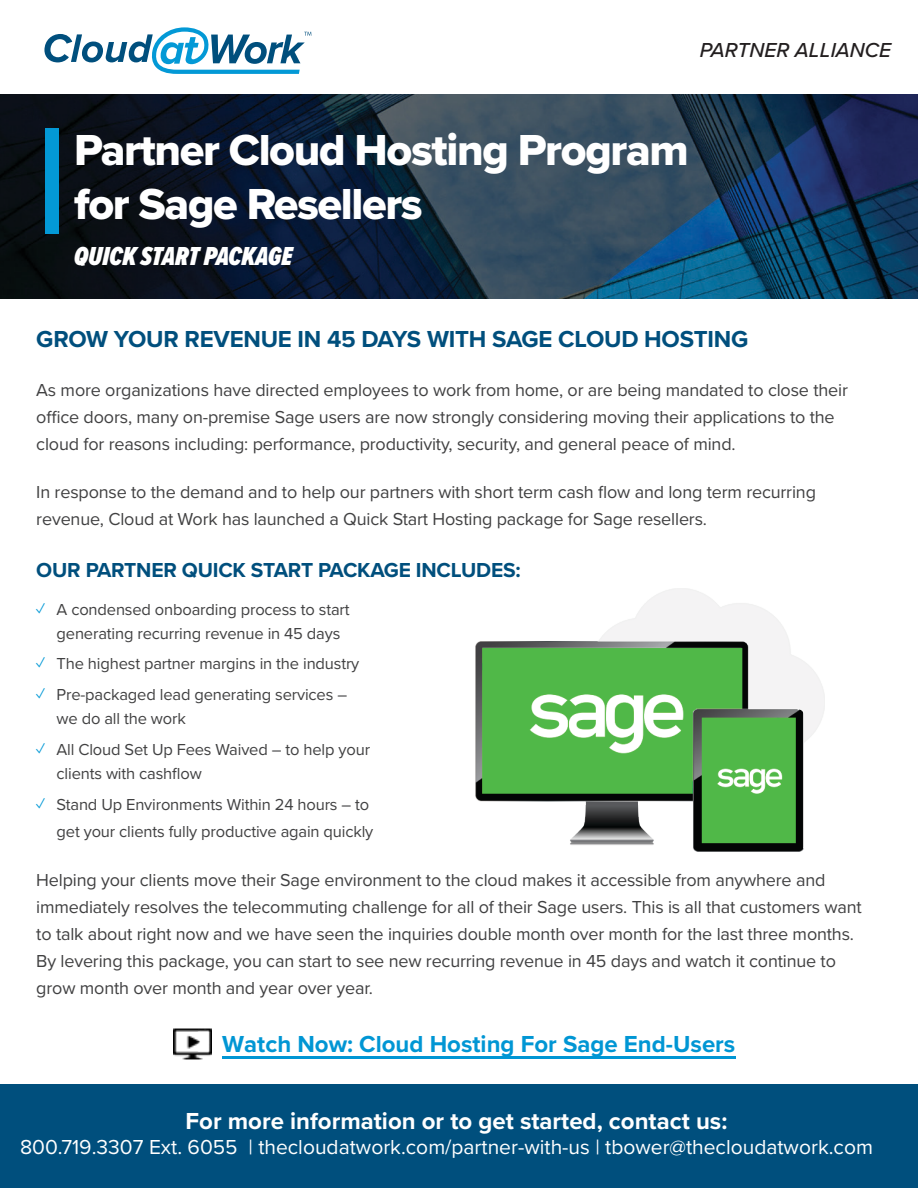
<style>
.page{position:relative;width:918px;height:1188px;background:#fff}
.page>*{position:absolute;margin:0;border:0;box-sizing:border-box;transform-origin:0 0}
.t1{font:45px "Proxima Nova Extrabld";letter-spacing:-.03em;color:#fff}
.t2{font:italic 900 27px "Proxima Nova S Ex Cn";color:#fff}
.t3{font:700 24px "Proxima Nova";color:#fff}
.t4{font:700 24px "Proxima Nova";letter-spacing:-.01em;color:#004f7d}
.t5{font:700 24px "Proxima Nova";color:#0096d4}
.t6{font:21px "Proxima Nova";color:#fff}
.t7{font:700 21px "Proxima Nova";letter-spacing:-.01em;color:#004f7d}
.t8{font:italic 500 21px "Proxima Nova";color:#231f20}
.t9{font:18px/27px "Proxima Nova";letter-spacing:-.01em;color:#414142}
.t10{font:16.5px/24px "Proxima Nova";letter-spacing:-.01em;color:#414142}
.s1{color:#0399d6}
</style>
<div class="page">
<img style="left:0;top:94px;width:918px;height:204px">
<div style="left:0;top:1084px;width:918px;height:104px;background:#004f7d"></div>
<div style="left:45px;top:128px;width:13px;height:106px;background:#0399d6"></div>
<img style="left:476px;top:588px;width:348px;height:264px">
<svg style="left:44px;top:27px;width:267px;height:47px"></svg>
<hr style="left:222px;top:1056px;width:513px;height:2px;background:#0096d4">
<img style="left:174px;top:1028px;width:37px;height:32px">
<p class="t8" style="left:700px;top:34px;width:193px">PARTNER ALLIANCE</p>
<p class="t1" style="left:74px;top:116px;width:616px">Partner Cloud Hosting Program</p>
<p class="t1" style="left:74px;top:170px;width:350px">for Sage Resellers</p>
<p class="t2" style="left:74px;top:236px;width:220px">QUICK START PACKAGE</p>
<p class="t4" style="left:36px;top:321px;width:714px">GROW YOUR REVENUE IN 45 DAYS WITH SAGE CLOUD HOSTING</p>
<p class="t9" style="left:36px;top:376px;width:813px">As more organizations have directed employees to work from home, or are being mandated to close their office doors, many on-premise Sage users are now strongly considering moving their applications to the cloud for reasons including: performance, productivity, security, and general peace of mind.</p>
<p class="t9" style="left:36px;top:478px;width:781px">In response to the demand and to help our partners with short term cash flow and long term recurring revenue, Cloud at Work has launched a Quick Start Hosting package for Sage resellers.</p>
<p class="t7" style="left:36px;top:554px;width:486px">OUR PARTNER QUICK START PACKAGE INCLUDES:</p>
<p class="t10" style="left:57px;top:596px;width:295px;text-indent:-20px"><span class="s1">✓</span> A condensed onboarding process to start generating recurring revenue in 45 days</p>
<p class="t10" style="left:36px;top:651px;width:325px"><span class="s1">✓</span> The highest partner margins in the industry</p>
<p class="t10" style="left:57px;top:682px;width:292px;text-indent:-20px"><span class="s1">✓</span> Pre-packaged lead generating services – we do all the work</p>
<p class="t10" style="left:57px;top:737px;width:315px;text-indent:-20px"><span class="s1">✓</span> All Cloud Set Up Fees Waived – to help your clients with cashflow</p>
<p class="t10" style="left:36px;top:790px;width:339px;line-height:27px;text-align:right"><span class="s1">✓</span> Stand Up Environments Within 24 hours – to get your clients fully productive again quickly</p>
<p class="t9" style="left:36px;top:866px;width:827px">Helping your clients move their Sage environment to the cloud makes it accessible from anywhere and immediately resolves the telecommuting challenge for all of their Sage users. This is all that customers want to talk about right now and we have seen the inquiries double month over month for the last three months.<br>By levering this package, you can start to see new recurring revenue in 45 days and watch it continue to grow month over month and year over year.</p>
<h3 class="t5" style="left:222px;top:1026px;width:515px">Watch Now: Cloud Hosting For Sage End-Users</h3>
<p class="t3" style="left:186px;top:1103px;width:543px">For more information or to get started, contact us:</p>
<p class="t6" style="left:20px;top:1131px;width:854px">800.719.3307 Ext. 6055 | thecloudatwork.com/partner-with-us | tbower@thecloudatwork.com</p>
</div>
